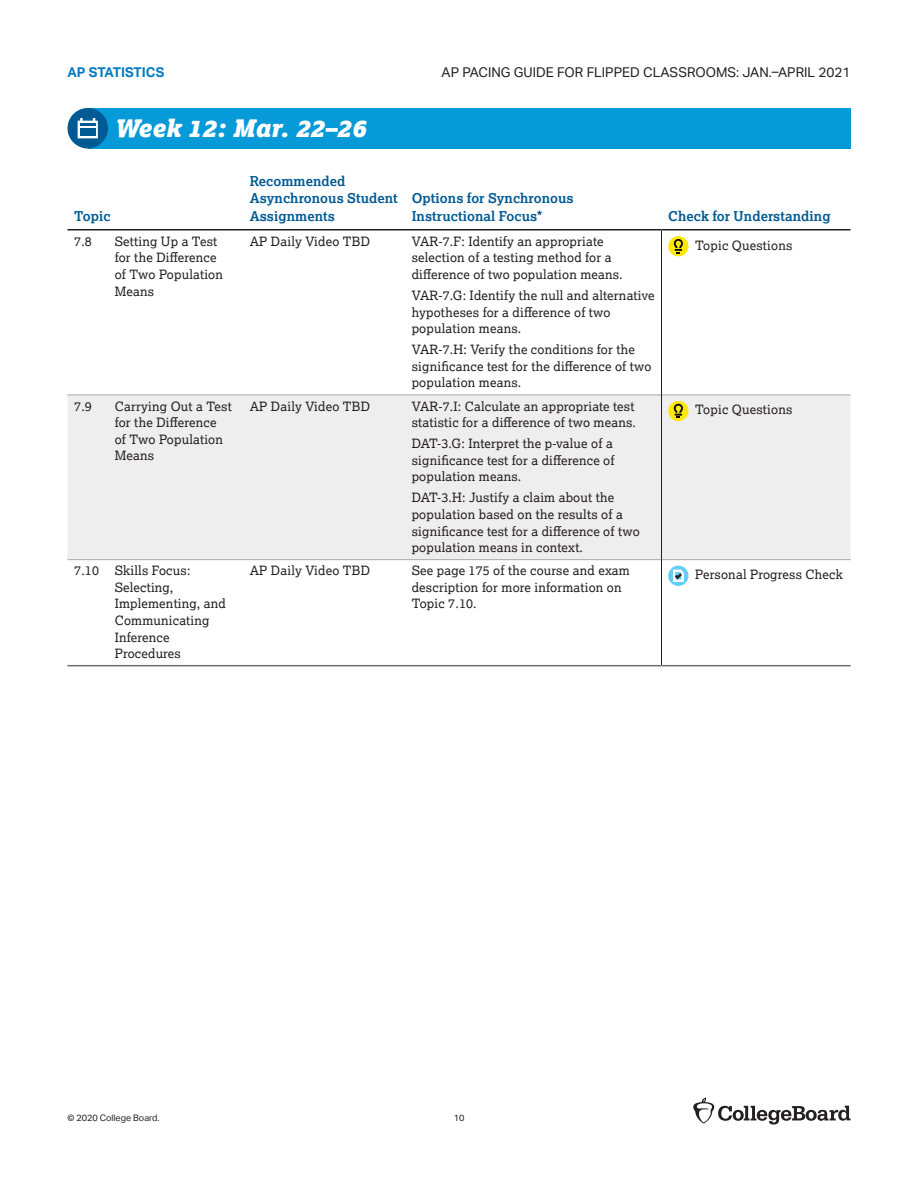
<style>
.page{position:relative;width:918px;height:1188px;background:#fff}
.page>*{position:absolute;margin:0;border:0;box-sizing:border-box;transform-origin:0 0}
.t1{font:italic 900 24px "Lexia";color:#fff}
.t2{font:700 13.5px/17.5px "Lexia";letter-spacing:.005em;color:#005a93}
.t3{font:13.5px "Aktiv Grotesk";color:#231f20}
.t4{font:700 13.5px "Aktiv Grotesk";color:#007bc3}
.t5{font:12.75px/16.5px "Lexia";letter-spacing:.015em;color:#231f20}
.t6{font:9px "Aktiv Grotesk";color:#231f20}
</style>
<div class="page">
<svg style="left:693px;top:1098px;width:157px;height:27px"></svg>
<div style="left:88px;top:108px;width:762px;height:40px;background:#069ad9"></div>
<svg style="left:68px;top:108px;width:40px;height:40px"></svg>
<div style="left:80px;top:128px;width:15px;height:8px;background:#005a93"></div>
<svg style="left:68px;top:236px;width:782px;height:350px"></svg>
<div style="left:68px;top:396px;width:782px;height:163px;background:#eeeeef"></div>
<hr style="left:68px;top:229px;width:40px;height:2px;background:#231f20">
<hr style="left:108px;top:229px;width:135px;height:2px;background:#231f20">
<hr style="left:243px;top:229px;width:162px;height:2px;background:#231f20">
<hr style="left:405px;top:229px;width:257px;height:2px;background:#231f20">
<hr style="left:662px;top:229px;width:188px;height:2px;background:#231f20">
<hr style="left:68px;top:395px;width:40px;height:1px;background:#a8a9ad">
<hr style="left:108px;top:395px;width:135px;height:1px;background:#a8a9ad">
<hr style="left:243px;top:395px;width:162px;height:1px;background:#a8a9ad">
<hr style="left:405px;top:395px;width:256px;height:1px;background:#a8a9ad">
<hr style="left:662px;top:395px;width:188px;height:1px;background:#a8a9ad">
<hr style="left:68px;top:559px;width:40px;height:1px;background:#a8a9ad">
<hr style="left:108px;top:559px;width:135px;height:1px;background:#a8a9ad">
<hr style="left:243px;top:559px;width:162px;height:1px;background:#a8a9ad">
<hr style="left:405px;top:559px;width:256px;height:1px;background:#a8a9ad">
<hr style="left:662px;top:559px;width:188px;height:1px;background:#a8a9ad">
<hr style="left:68px;top:665px;width:40px;height:1px;background:#6c6d70">
<hr style="left:108px;top:665px;width:135px;height:1px;background:#6c6d70">
<hr style="left:243px;top:665px;width:162px;height:1px;background:#6c6d70">
<hr style="left:405px;top:665px;width:257px;height:1px;background:#6c6d70">
<hr style="left:662px;top:665px;width:188px;height:1px;background:#6c6d70">
<hr style="left:661px;top:231px;width:1px;height:164px;background:#231f20">
<hr style="left:661px;top:395px;width:1px;height:165px;background:#231f20">
<hr style="left:661px;top:560px;width:1px;height:105px;background:#231f20">
<div style="left:668px;top:236px;width:20px;height:20px;background:#ffe709;border-radius:50%"></div>
<svg style="left:673px;top:239px;width:10px;height:15px"></svg>
<div style="left:668px;top:401px;width:20px;height:20px;background:#ffe709;border-radius:50%"></div>
<svg style="left:673px;top:403px;width:10px;height:15px"></svg>
<div style="left:668px;top:566px;width:20px;height:20px;background:#63cdf3;border-radius:50%"></div>
<svg style="left:673px;top:570px;width:11px;height:12px"></svg>
<p class="t4" style="left:68px;top:65px;width:98px">AP STATISTICS</p>
<p class="t3" style="left:442px;top:65px;width:410px">AP PACING GUIDE FOR FLIPPED CLASSROOMS: JAN.–APRIL 2021</p>
<h1 class="t1" style="left:115px;top:113px;width:253px">Week 12: Mar. 22–26</h1>
<p class="t2" style="left:74px;top:207px;width:38px">Topic</p>
<p class="t2" style="left:250px;top:172px;width:150px">Recommended<br>Asynchronous Student<br>Assignments</p>
<p class="t2" style="left:412px;top:189px;width:164px">Options for Synchronous<br>Instructional Focus*</p>
<p class="t5" style="left:74px;top:233px;width:19px">7.8</p>
<p class="t5" style="left:115px;top:233px;width:110px">Setting Up a Test for the Difference of Two Population<br>Means</p>
<p class="t5" style="left:250px;top:233px;width:122px">AP Daily Video TBD</p>
<p class="t5" style="left:412px;top:233px;width:212px">VAR-7.F: Identify an appropriate selection of a testing method for a difference of two population means.</p>
<p class="t5" style="left:412px;top:287px;width:244px">VAR-7.G: Identify the null and alternative hypotheses for a difference of two population means.</p>
<p class="t5" style="left:412px;top:341px;width:241px">VAR-7.H: Verify the conditions for the significance test for the difference of two population means.</p>
<p class="t5" style="left:74px;top:397px;width:19px">7.9</p>
<p class="t5" style="left:115px;top:397px;width:119px">Carrying Out a Test for the Difference<br>of Two Population<br>Means</p>
<p class="t5" style="left:250px;top:397px;width:122px">AP Daily Video TBD</p>
<p class="t5" style="left:412px;top:397px;width:226px">VAR-7.I: Calculate an appropriate test statistic for a difference of two means.</p>
<p class="t5" style="left:412px;top:435px;width:204px">DAT-3.G: Interpret the p-value of a significance test for a difference of population means.</p>
<p class="t5" style="left:412px;top:489px;width:229px">DAT-3.H: Justify a claim about the population based on the results of a significance test for a difference of two population means in context.</p>
<p class="t2" style="left:668px;top:207px;width:164px">Check for Understanding</p>
<p class="t5" style="left:695px;top:237px;width:99px">Topic Questions</p>
<p class="t5" style="left:695px;top:401px;width:99px">Topic Questions</p>
<p class="t5" style="left:115px;top:562px;width:113px;text-indent:-40px">7.10 Skills Focus:<br>Selecting,<br>Implementing, and<br>Communicating<br>Inference<br>Procedures</p>
<p class="t5" style="left:250px;top:562px;width:122px">AP Daily Video TBD</p>
<p class="t5" style="left:412px;top:562px;width:220px">See page 175 of the course and exam description for more information on<br>Topic 7.10.</p>
<p class="t5" style="left:695px;top:566px;width:149px">Personal Progress Check</p>
<p class="t6" style="left:68px;top:1113px;width:94px">© 2020 College Board.</p>
<p class="t6" style="left:454px;top:1113px;width:12px">10</p>
</div>
